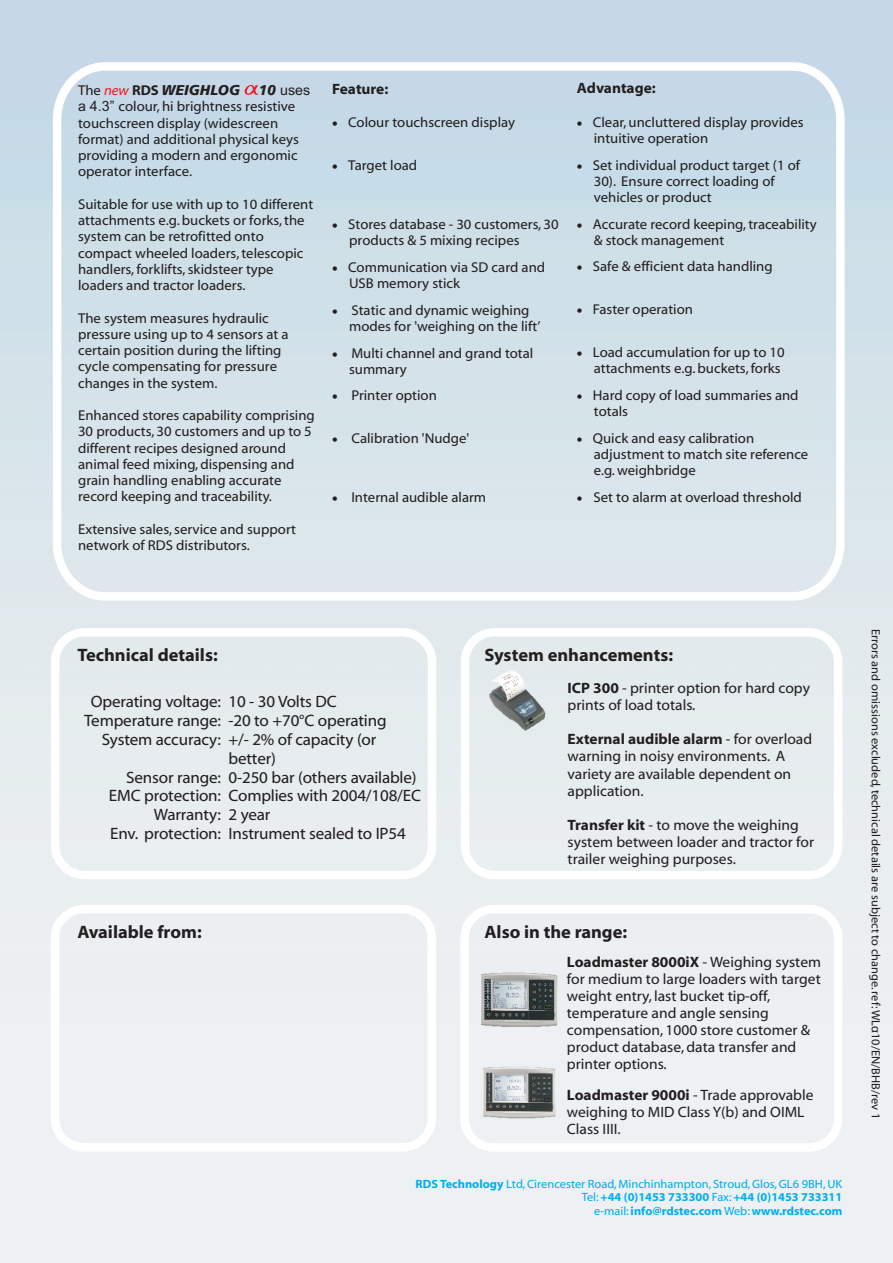
<style>
.page{position:relative;width:893px;height:1263px;background:#fff}
.page>*{position:absolute;margin:0;border:0;box-sizing:border-box;transform-origin:0 0}
.t1{font:700 18px "Myriad Web Pro";color:#231f20}
.t2{font:16.5px/18.8px "Myriad Web Pro";letter-spacing:-.01em;color:#231f20;text-align:right}
.t3{font:15px/17.1px "Myriad Web Pro";color:#231f20}
.t4{font:700 15px "Myriad Web Pro";color:#231f20}
.t5{font:14.25px/16.2px "Myriad Web Pro";color:#231f20}
.t6{font:14.25px "Humanist 777 BT Black B,Italic";color:#231f20}
.t7{font:14.25px "Arial";color:#231f20}
.t8{font:12.15px "Symbol";color:#231f20}
.t9{font:12px/13.6px "Myriad Web Pro";color:#00aeef;text-align:right}
.t10{font:12px "Myriad Web Pro";color:#231f20}
.t11{font:12px "Arial";color:#231f20}
.s1{font-family:"Myriad Web Pro"}
.s2{font-family:"Myriad Web Pro";font-style:italic;color:#ee1d23}
.s3{font-family:"Myriad Web Pro";font-weight:700}
.s4{font-family:"Humanist 777 BT Black B,Italic"}
.s5{font-family:"Arial"}
.s6{font-weight:700}
</style>
<div class="page">
<svg style="left:49px;top:58px;width:800px;height:547px;background:#d3e2e9"></svg>
<div style="left:51px;top:628px;width:385px;height:251px;border:9px solid #fff;border-radius:29px"></div>
<div style="left:51px;top:905px;width:385px;height:247px;border:9px solid #fff;border-radius:29px"></div>
<div style="left:461px;top:628px;width:381px;height:251px;border:9px solid #fff;border-radius:29px"></div>
<svg style="left:244px;top:85px;width:15px;height:10px"></svg>
<div style="left:460px;top:905px;width:382px;height:247px;border:9px solid #fff;border-radius:29px"></div>
<img style="left:480px;top:1063px;width:79px;height:57px">
<img style="left:475px;top:669px;width:88px;height:66px">
<img style="left:487px;top:667px;width:42px;height:37px">
<img style="left:479px;top:971px;width:81px;height:57px">
<p class="t6" style="left:78px;top:84px;width:164px"><span class="s1">The</span> <span class="s2">new</span> <span class="s3">RDS</span> WEIGHLOG</p>
<p class="t7" style="left:259px;top:84px;width:53px"><span class="s4">10</span> uses</p>
<p class="t5" style="left:78px;top:100px;width:222px"><span class="s5">a 4.3”</span> colour, hi brightness resistive touchscreen display (widescreen format) and additional physical keys providing a modern and ergonomic operator interface.</p>
<p class="t5" style="left:78px;top:197px;width:237px">Suitable for use with up to 10 different attachments e.g. buckets or forks, the system can be retrofitted onto compact wheeled loaders, telescopic handlers, forklifts, skidsteer type loaders and tractor loaders.</p>
<p class="t5" style="left:78px;top:311px;width:212px">The system measures hydraulic pressure using up to 4 sensors at a certain position during the lifting cycle compensating for pressure changes in the system.</p>
<p class="t5" style="left:78px;top:408px;width:238px">Enhanced stores capability comprising 30 products, 30 customers and up to 5 different recipes designed around animal feed mixing, dispensing and grain handling enabling accurate record keeping and traceability.</p>
<p class="t5" style="left:78px;top:522px;width:219px">Extensive sales, service and support network of RDS distributors.</p>
<p class="t4" style="left:332px;top:82px;width:58px">Feature:</p>
<p class="t8" style="left:332px;top:119px;width:35px">•</p>
<p class="t5" style="left:332px;top:158px;width:87px">•Target load</p>
<p class="t5" style="left:348px;top:116px;width:168px">Colour touchscreen display</p>
<p class="t5" style="left:349px;top:217px;width:211px;text-indent:-17px">•Stores database - 30 customers, 30 products &amp; 5 mixing recipes</p>
<p class="t5" style="left:349px;top:260px;width:198px;text-indent:-17px">•Communication via SD card and<br>USB memory stick</p>
<p class="t5" style="left:349px;top:303px;width:193px;text-indent:-17px">•Static and dynamic weighing modes for 'weighing on the lift’</p>
<p class="t5" style="left:349px;top:346px;width:186px;text-indent:-17px">•Multi channel and grand total summary</p>
<p class="t5" style="left:332px;top:388px;width:106px">•Printer option</p>
<p class="t5" style="left:332px;top:431px;width:139px">•Calibration 'Nudge'</p>
<p class="t5" style="left:332px;top:490px;width:156px">•Internal audible alarm</p>
<p class="t4" style="left:577px;top:82px;width:80px">Advantage:</p>
<p class="t5" style="left:594px;top:115px;width:211px;text-indent:-17px">•Clear, uncluttered display provides intuitive operation</p>
<p class="t5" style="left:594px;top:158px;width:208px;text-indent:-17px">•Set individual product target (1 of<br>30). Ensure correct loading of vehicles or product</p>
<p class="t5" style="left:594px;top:217px;width:224px;text-indent:-17px">•Accurate record keeping, traceability &amp; stock management</p>
<p class="t5" style="left:577px;top:260px;width:197px">•Safe &amp; efficient data handling</p>
<p class="t5" style="left:577px;top:302px;width:118px">•Faster operation</p>
<p class="t5" style="left:577px;top:345px;width:209px;text-align:right">•Load accumulation for up to 10 attachments e.g. buckets, forks</p>
<p class="t5" style="left:594px;top:388px;width:206px;text-indent:-17px">•Hard copy of load summaries and totals</p>
<p class="t5" style="left:594px;top:431px;width:216px;text-indent:-17px">•Quick and easy calibration adjustment to match site reference e.g. weighbridge</p>
<p class="t5" style="left:577px;top:490px;width:227px">•Set to alarm at overload threshold</p>
<p class="t1" style="left:77px;top:647px;width:142px">Technical details:</p>
<p class="t2" style="left:84px;top:694px;width:138px">Operating voltage:<br>Temperature range:<br>System accuracy:</p>
<p class="t2" style="left:109px;top:769px;width:114px">Sensor range:<br>EMC protection:<br>Warranty:<br>Env. protection:</p>
<p class="t2" style="left:229px;top:694px;width:194px;text-align:left">10 - 30 Volts DC<br>-20 to +70°C operating<br>+/- 2% of capacity (or better)<br>0-250 bar (others available)<br>Complies with 2004/108/EC<br>2 year<br>Instrument sealed to IP54</p>
<p class="t1" style="left:77px;top:924px;width:126px">Available from:</p>
<p class="t1" style="left:484px;top:647px;width:190px">System enhancements:</p>
<p class="t3" style="left:568px;top:680px;width:244px"><span class="s6">ICP 300</span> - printer option for hard copy prints of load totals.</p>
<p class="t3" style="left:568px;top:732px;width:246px"><span class="s6">External audible alarm</span> - for overload warning in noisy environments. A variety are available dependent on application.</p>
<p class="t3" style="left:568px;top:817px;width:248px"><span class="s6">Transfer kit</span> - to move the weighing system between loader and tractor for trailer weighing purposes.</p>
<p class="t1" style="left:484px;top:924px;width:144px">Also in the range:</p>
<p class="t3" style="left:567px;top:954px;width:256px"><span class="s6">Loadmaster 8000iX</span> - Weighing system for medium to large loaders with target weight entry, last bucket tip-off, temperature and angle sensing compensation, 1000 store customer &amp; product database, data transfer and printer options.</p>
<p class="t3" style="left:567px;top:1088px;width:248px"><span class="s6">Loadmaster 9000i</span> - Trade approvable weighing to MID Class Y(b) and OIML<br>Class IIII.</p>
<p class="t10" style="left:881px;top:629px;width:492px;rotate:90deg">Errors and omissions excluded,technical details are subject to change.ref:WL 10/EN/BHB/rev 1</p>
<p class="t11" style="left:881px;top:1026px;width:8px;rotate:90deg">á</p>
<p class="t9" style="left:415px;top:1178px;width:428px"><span class="s6">RDS Technology</span> Ltd, Cirencester Road, Minchinhampton, Stroud, Glos, GL6 9BH, UK<br>Tel: <span class="s6">+44 (0)1453 733300</span> Fax: <span class="s6">+44 (0)1453 733311<br></span>e-mail: <span class="s6">info@rdstec.com</span> Web:<span class="s6">www.rdstec.com</span></p>
</div>
